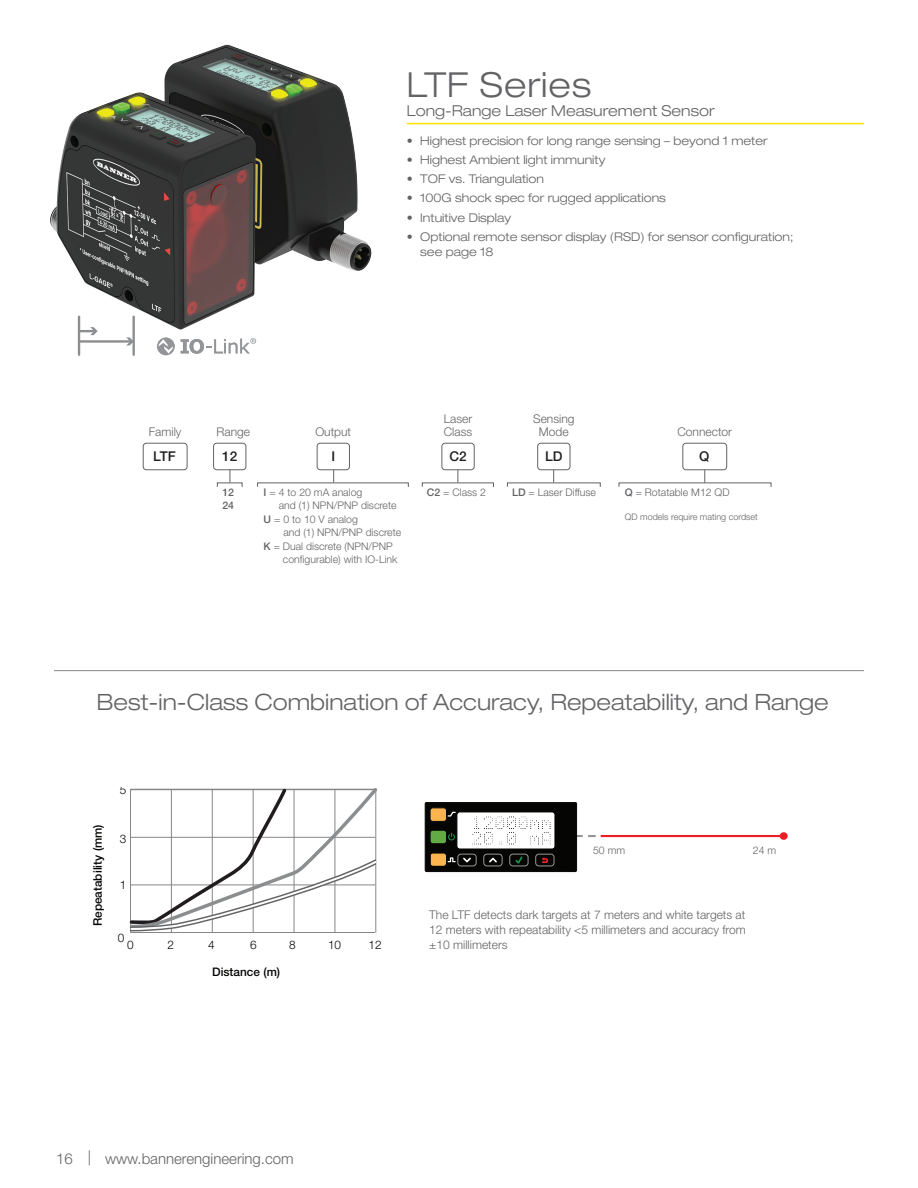
<style>
.page{position:relative;width:918px;height:1188px;background:#fff}
.page>*{position:absolute;margin:0;border:0;box-sizing:border-box;transform-origin:0 0}
.t1{font:300 expanded 34.5px "Helvetica Neue LT Pro";letter-spacing:.03em;color:#636366}
.t2{font:300 expanded 22.5px "Helvetica Neue LT Pro";color:#636366}
.t3{font:300 expanded 15px "Helvetica Neue LT Pro";color:#636366}
.t4{font:300 15px "Helvetica Neue LT Pro";color:#636366}
.t5{font:500 13.5px "Helvetica Neue LT Pro";color:#231f20}
.t6{font:300 expanded 12px/15px "Helvetica Neue LT Pro";color:#636366}
.t7{font:300 12px/13.5px "Helvetica Neue LT Pro";color:#636366}
.t8{font:500 11.85px "Helvetica Neue LT Pro";color:#040503}
.t9{font:300 11.85px "Helvetica Neue LT Pro";color:#040503}
.t10{font:300 10.5px/13.5px "Helvetica Neue LT Pro";color:#636366}
.t11{font:500 10.5px/13.5px "Helvetica Neue LT Pro";color:#636366}
.t12{font:300 9px "Helvetica Neue LT Pro";color:#636366}
.s1{font-weight:500}
</style>
<div class="page">
<hr style="left:407px;top:123px;width:457px;height:1px;background:#ffe201">
<svg style="left:230px;top:470px;width:1px;height:13px"></svg>
<svg style="left:704px;top:470px;width:1px;height:13px"></svg>
<div style="left:143px;top:443px;width:44px;height:27px;border:1px solid #636366;border-radius:3px"></div>
<div style="left:682px;top:443px;width:45px;height:27px;border:1px solid #636366;border-radius:3px"></div>
<svg style="left:333px;top:470px;width:1px;height:12px"></svg>
<svg style="left:458px;top:470px;width:1px;height:12px"></svg>
<svg style="left:553px;top:470px;width:1px;height:12px"></svg>
<div style="left:317px;top:443px;width:33px;height:27px;border:1px solid #636366;border-radius:3px"></div>
<div style="left:213px;top:443px;width:33px;height:27px;border:1px solid #636366;border-radius:3px"></div>
<div style="left:442px;top:443px;width:33px;height:27px;border:1px solid #636366;border-radius:3px"></div>
<div style="left:537px;top:443px;width:33px;height:27px;border:1px solid #636366;border-radius:3px"></div>
<img style="left:50px;top:44px;width:322px;height:290px">
<hr style="left:80px;top:340px;width:51px;height:3px;background:#8b8d8f">
<svg style="left:126px;top:337px;width:6px;height:8px"></svg>
<svg style="left:80px;top:327px;width:18px;height:8px"></svg>
<hr style="left:78px;top:317px;width:2px;height:38px;background:#8b8d8f">
<hr style="left:132px;top:317px;width:3px;height:38px;background:#8b8d8f">
<svg style="left:157px;top:338px;width:18px;height:17px"></svg>
<svg style="left:159px;top:339px;width:14px;height:15px"></svg>
<svg style="left:181px;top:338px;width:75px;height:16px"></svg>
<hr style="left:54px;top:670px;width:810px;height:1px;background:#939598">
<hr style="left:601px;top:835px;width:180px;height:2px;background:#ee1d23">
<svg style="left:577px;top:835px;width:19px;height:2px"></svg>
<div style="left:425px;top:803px;width:152px;height:69px;background:#050504"></div>
<div style="left:425px;top:803px;width:152px;height:69px;border:1px solid #050504"></div>
<div style="left:430px;top:853px;width:17px;height:13px;background:#fbb44e;border:1px solid #050504;border-radius:3px"></div>
<div style="left:430px;top:853px;width:17px;height:13px;border:1px solid #050504;border-radius:3px"></div>
<div style="left:430px;top:830px;width:17px;height:14px;background:#61aa45;border-radius:3px"></div>
<div style="left:430px;top:830px;width:17px;height:14px;border:1px solid #050504;border-radius:3px"></div>
<div style="left:430px;top:808px;width:17px;height:13px;background:#fbb44e;border-radius:3px"></div>
<div style="left:430px;top:808px;width:17px;height:13px;border:1px solid #050504;border-radius:3px"></div>
<div style="left:457px;top:812px;width:98px;height:37px;background:#fff;border-radius:3px"></div>
<div style="left:457px;top:812px;width:98px;height:37px;border:1px solid #050504;border-radius:3px"></div>
<div style="left:536px;top:854px;width:18px;height:12px;border:1px solid #989898;border-radius:3px"></div>
<div style="left:510px;top:854px;width:18px;height:12px;border:1px solid #989898;border-radius:3px"></div>
<div style="left:484px;top:854px;width:18px;height:12px;border:1px solid #989898;border-radius:3px"></div>
<div style="left:458px;top:854px;width:18px;height:12px;border:1px solid #989898;border-radius:3px"></div>
<svg style="left:463px;top:858px;width:8px;height:4px"></svg>
<svg style="left:489px;top:858px;width:8px;height:4px"></svg>
<svg style="left:542px;top:857px;width:6px;height:6px"></svg>
<svg style="left:515px;top:856px;width:7px;height:8px"></svg>
<svg style="left:448px;top:812px;width:8px;height:5px"></svg>
<svg style="left:448px;top:857px;width:8px;height:5px"></svg>
<svg style="left:448px;top:833px;width:7px;height:7px"></svg>
<svg style="left:472px;top:816px;width:79px;height:29px"></svg>
<div style="left:780px;top:832px;width:8px;height:8px;background:#ee1d23;border-radius:50%"></div>
<hr style="left:375px;top:789px;width:1px;height:144px;background:#868686">
<hr style="left:130px;top:789px;width:1px;height:144px;background:#868686">
<hr style="left:131px;top:932px;width:244px;height:1px;background:#868686">
<svg style="left:129px;top:788px;width:249px;height:144px"></svg>
<h1 class="t1" style="left:407px;top:64px;width:186px">LTF Series</h1>
<p class="t3" style="left:407px;top:102px;width:309px">Long-Range Laser Measurement Sensor</p>
<p class="t6" style="left:407px;top:133px;width:362px">• Highest precision for long range sensing – beyond 1 meter</p>
<p class="t6" style="left:407px;top:152px;width:200px">• Highest Ambient light immunity</p>
<p class="t6" style="left:407px;top:171px;width:139px">• TOF vs. Triangulation</p>
<p class="t6" style="left:407px;top:190px;width:261px">• 100G shock spec for rugged applications</p>
<p class="t6" style="left:407px;top:210px;width:106px">• Intuitive Display</p>
<p class="t6" style="left:420px;top:229px;width:375px;text-indent:-14px">• Optional remote sensor display (RSD) for sensor configuration; see page 18</p>
<p class="t7" style="left:444px;top:411px;width:30px">Laser<br>Class</p>
<p class="t7" style="left:533px;top:411px;width:43px;text-align:center">Sensing<br>Mode</p>
<p class="t7" style="left:149px;top:425px;width:34px">Family</p>
<p class="t7" style="left:678px;top:425px;width:56px">Connector</p>
<p class="t7" style="left:315px;top:425px;width:37px">Output</p>
<p class="t7" style="left:217px;top:425px;width:35px">Range</p>
<p class="t5" style="left:153px;top:448px;width:24px">LTF</p>
<p class="t5" style="left:222px;top:448px;width:17px">12</p>
<p class="t5" style="left:331px;top:448px;width:5px">I</p>
<p class="t5" style="left:449px;top:448px;width:19px">C2</p>
<p class="t5" style="left:545px;top:448px;width:19px">LD</p>
<p class="t5" style="left:699px;top:448px;width:12px">Q</p>
<p class="t11" style="left:222px;top:485px;width:13px">12<br>24</p>
<p class="t10" style="left:264px;top:485px;width:100px"><span class="s1">I</span> = 4 to 20 mA analog</p>
<p class="t10" style="left:427px;top:485px;width:61px"><span class="s1">C2</span> = Class 2</p>
<p class="t10" style="left:512px;top:485px;width:86px"><span class="s1">LD</span> = Laser Diffuse</p>
<p class="t10" style="left:264px;top:499px;width:134px;text-indent:15px">and (1) NPN/PNP discrete<br><span class="s1">U</span> = 0 to 10 V analog</p>
<p class="t10" style="left:283px;top:526px;width:119px">and (1) NPN/PNP discrete</p>
<p class="t10" style="left:264px;top:539px;width:131px"><span class="s1">K</span> = Dual discrete (NPN/PNP</p>
<p class="t10" style="left:283px;top:553px;width:116px">configurable) with IO-Link</p>
<p class="t10" style="left:625px;top:485px;width:106px"><span class="s1">Q</span> = Rotatable M12 QD</p>
<p class="t12" style="left:625px;top:511px;width:135px">QD models require mating cordset</p>
<h2 class="t2" style="left:97px;top:689px;width:733px">Best-in-Class Combination of Accuracy, Repeatability, and Range</h2>
<p class="t8" style="left:91px;top:926px;width:104px;rotate:-90deg">Repeatability (mm)</p>
<p class="t9" style="left:120px;top:783px;width:8px">5</p>
<p class="t9" style="left:120px;top:831px;width:8px">3</p>
<p class="t9" style="left:120px;top:877px;width:8px">1</p>
<p class="t9" style="left:118px;top:930px;width:8px">0</p>
<p class="t9" style="left:127px;top:937px;width:8px">0</p>
<p class="t9" style="left:167px;top:937px;width:8px">2</p>
<p class="t9" style="left:208px;top:937px;width:8px">4</p>
<p class="t9" style="left:250px;top:937px;width:8px">6</p>
<p class="t9" style="left:289px;top:937px;width:8px">8</p>
<p class="t9" style="left:328px;top:937px;width:15px">10</p>
<p class="t9" style="left:369px;top:937px;width:15px">12</p>
<p class="t8" style="left:212px;top:965px;width:69px">Distance (m)</p>
<p class="t10" style="left:593px;top:844px;width:34px">50 mm</p>
<p class="t10" style="left:753px;top:844px;width:25px">24 m</p>
<p class="t7" style="left:429px;top:907px;width:318px;line-height:15px;text-align:justify">The LTF detects dark targets at 7 meters and white targets at 12 meters with repeatability &lt;5 millimeters and accuracy from ±10 millimeters</p>
<p class="t4" style="left:56px;top:1149px;width:239px">16 | www.bannerengineering.com</p>
</div>
